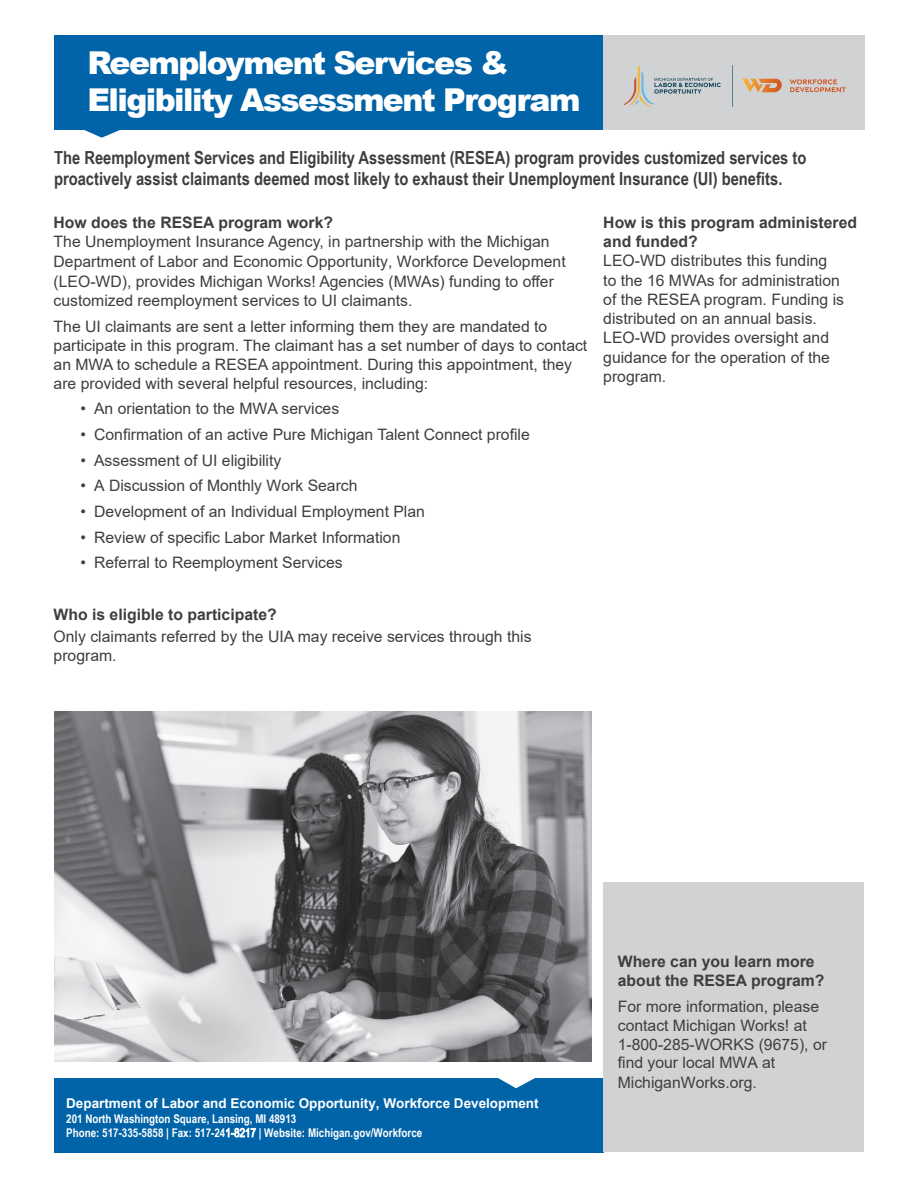
<style>
.page{position:relative;width:918px;height:1188px;background:#fff}
.page>*{position:absolute;margin:0;border:0;box-sizing:border-box;transform-origin:0 0}
.t1{font:900 31.5px/37.8px "Arial";letter-spacing:-.05em;color:#fff}
.t2{font:700 18px/21.6px "Arial Narrow";color:#3e3e3f}
.t3{font:15.75px/18.9px "Arial";color:#3e3e3f}
.t4{font:700 15.75px/18.9px "Arial";color:#3e3e3f}
.t5{font:700 13.5px "Arial";color:#fff}
.t6{font:700 12px/14.1px "Arial Narrow";color:#fff}
.s1{font-weight:700}
.s2{font-style:inherit}
.s3{font-weight:400}
</style>
<div class="page">
<div style="left:54px;top:1078px;width:549px;height:74px;background:#0163a8"></div>
<svg style="left:414px;top:908px;width:178px;height:180px"></svg>
<div style="left:0;top:35px;width:603px;height:95px;background:#0163a8"></div>
<div style="left:603px;top:35px;width:262px;height:95px;background:#d1d2d4"></div>
<div style="left:0;top:0;width:54px;height:150px;background:#fff"></div>
<img style="left:623px;top:65px;width:223px;height:42px">
<div style="left:603px;top:882px;width:261px;height:270px;background:#d1d2d4"></div>
<img style="left:54px;top:712px;width:537px;height:349px">
<p class="t1" style="left:87px;top:42px;width:495px">Reemployment Services &amp;<br>Eligibility Assessment Program</p>
<p class="t2" style="left:54px;top:145px;width:754px">The Reemployment Services and Eligibility Assessment (RESEA) program provides customized services to proactively assist claimants deemed most likely to exhaust their Unemployment Insurance (UI) benefits.</p>
<p class="t3" style="left:54px;top:212px;width:514px;line-height:19.6px"><span class="s1">How does the RESEA program work?<br></span>The Unemployment Insurance Agency, in partnership with the Michigan Department of Labor and Economic Opportunity<span class="s2">,</span> Workforce Development (LEO-WD), provides Michigan Works! Agencies (MWAs) funding to offer customized reemployment services to UI claimants.</p>
<p class="t3" style="left:54px;top:317px;width:535px">The UI claimants are sent a letter informing them they are mandated to participate in this program. The claimant has a set number of days to contact an MWA to schedule a RESEA appointment. During this appointment, they are provided with several helpful resources, including:</p>
<p class="t3" style="left:81px;top:399px;width:260px">• An orientation to the MWA services</p>
<p class="t3" style="left:81px;top:425px;width:451px">• Confirmation of an active Pure Michigan Talent Connect profile</p>
<p class="t3" style="left:81px;top:451px;width:202px">• Assessment of UI eligibility</p>
<p class="t3" style="left:81px;top:476px;width:278px">• A Discussion of Monthly Work Search</p>
<p class="t3" style="left:81px;top:502px;width:346px">• Development of an Individual Employment Plan</p>
<p class="t3" style="left:81px;top:528px;width:321px">• Review of specific Labor Market Information</p>
<p class="t3" style="left:81px;top:553px;width:264px">• Referral to Reemployment Services</p>
<p class="t4" style="left:54px;top:605px;width:225px">Who is eligible to participate?</p>
<p class="t3" style="left:54px;top:627px;width:479px">Only claimants referred by the UIA may receive services through this program.</p>
<p class="t3" style="left:603px;top:212px;width:255px;line-height:19.4px"><span class="s1">How is this program administered and funded?<br></span>LEO-WD distributes this funding<br>to the 16 MWAs for administration<br>of the RESEA program. Funding is distributed <span class="s2">on an annual basis</span>.<br>LEO-WD provides oversight and guidance for the operation of the program.</p>
<p class="t5" style="left:66px;top:1094px;width:474px">Department of Labor and Economic Opportunity<span class="s2">,</span> Workforce Development</p>
<p class="t6" style="left:66px;top:1111px;width:358px">201 North Washington Square, Lansing, MI 48913<br>Phone: 517-335-5858 | Fax: 517-24<span class="s3">1-8217</span> | Website: Michigan.gov/Workforce</p>
<p class="t4" style="left:618px;top:952px;width:208px">Where can you learn more about the RESEA program?</p>
<p class="t3" style="left:618px;top:997px;width:211px">For more information, please contact Michigan Works! at<br>1-800-285-WORKS (9675), or find your local MWA <span class="s2">at<br></span>MichiganWorks.org.</p>
</div>
